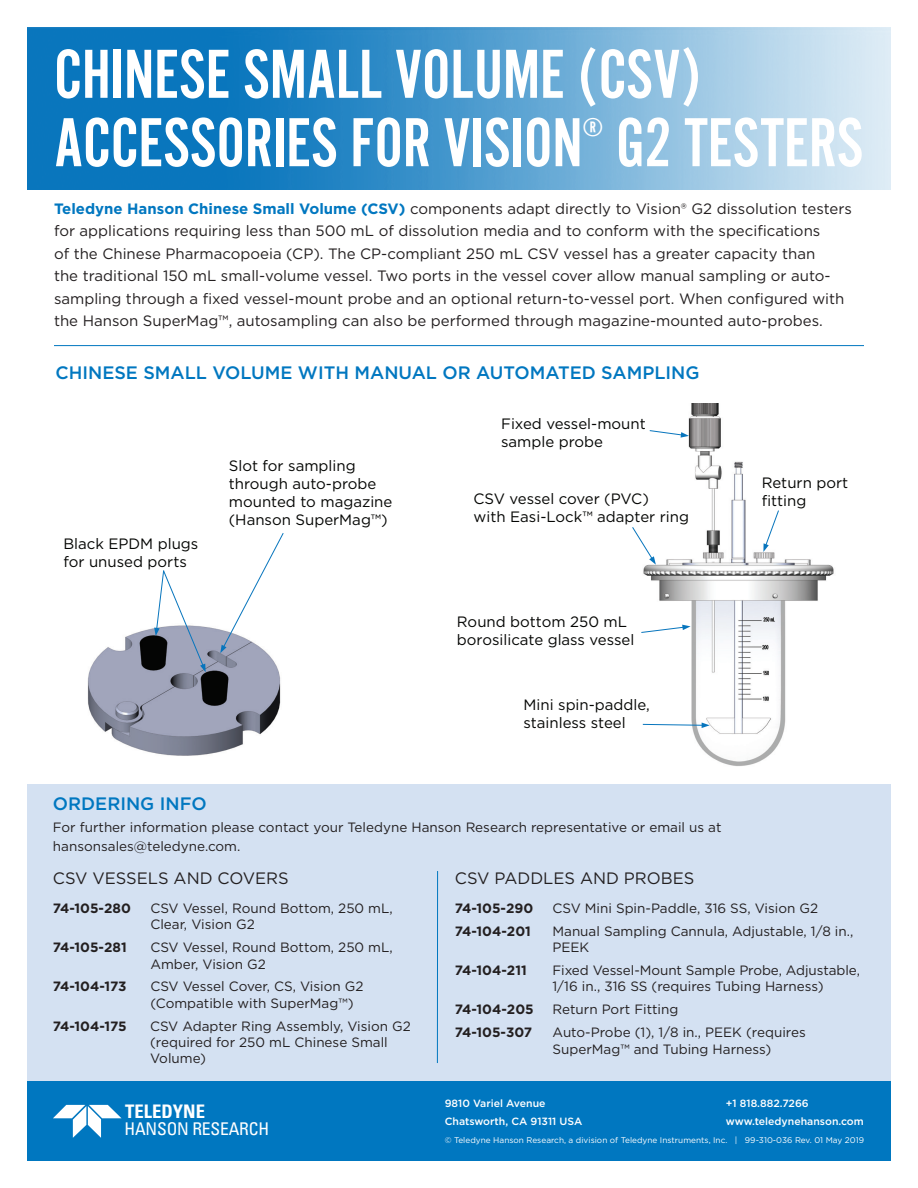
<style>
.page{position:relative;width:918px;height:1188px;background:#fff}
.page>*{position:absolute;margin:0;border:0;box-sizing:border-box;transform-origin:0 0}
.t1{font:72px/68.4px "Alternate Gothic LT No 2";color:#fff}
.t2{font:27px "Alternate Gothic LT No 2";color:#fff}
.t3{font:700 condensed 18.6px "Univers";color:#fff}
.t4{font:500 18px "Gotham";color:#0077c0}
.t5{font:condensed 17.55px "Univers";letter-spacing:-.01em;color:#fff}
.t6{font:16.5px "Gotham";color:#231f20}
.t7{font:15px/22.5px "Gotham";color:#231f20}
.t8{font:15px/18px "Gotham";color:#040503}
.t9{font:13.5px/16.2px "Gotham";color:#231f20}
.t10{font:700 13.5px "Gotham";color:#231f20}
.t11{font:500 10.5px/18px "Gotham";color:#fff}
.t12{font:8.25px "Gotham";color:#fff}
.s1{font-weight:700;color:#0077c0}
</style>
<div class="page">
<hr style="left:54px;top:345px;width:810px;height:1px;background:#0077c0">
<div style="left:27px;top:1080px;width:864px;height:81px;background:#0077c0"></div>
<svg style="left:53px;top:1105px;width:69px;height:33px"></svg>
<div style="left:27px;top:784px;width:864px;height:296px;background:#d4e1f2"></div>
<img style="left:27px;top:27px;width:864px;height:162px">
<hr style="left:437px;top:871px;width:1px;height:192px;background:#0077c0">
<img style="left:643px;top:404px;width:191px;height:362px">
<img style="left:87px;top:627px;width:194px;height:129px">
<svg style="left:641px;top:625px;width:50px;height:8px"></svg>
<svg style="left:649px;top:430px;width:40px;height:8px"></svg>
<svg style="left:632px;top:527px;width:24px;height:38px"></svg>
<svg style="left:763px;top:510px;width:16px;height:42px"></svg>
<svg style="left:154px;top:570px;width:52px;height:102px"></svg>
<svg style="left:220px;top:533px;width:64px;height:120px"></svg>
<svg style="left:642px;top:723px;width:68px;height:5px"></svg>
<h1 class="t1" style="left:54px;top:40px;width:649px">CHINESE SMALL VOLUME (CSV)<br>ACCESSORIES FOR VISION</h1>
<h2 class="t2" style="left:582px;top:113px;width:22px">®</h2>
<h1 class="t1" style="left:616px;top:108px;width:249px">G2 TESTERS</h1>
<p class="t7" style="left:54px;top:197px;width:800px"><span class="s1">Teledyne Hanson Chinese Small Volume (CSV)</span> components adapt directly to Vision® G2 dissolution testers for applications requiring less than 500 mL of dissolution media and to conform with the specifications<br>of the Chinese Pharmacopoeia (CP). The CP-compliant 250 mL CSV vessel has a greater capacity than<br>the traditional 150 mL small-volume vessel. Two ports in the vessel cover allow manual sampling or auto&shy;sampling through a fixed vessel-mount probe and an optional return-to-vessel port. When configured with the Hanson SuperMag™, autosampling can also be performed through magazine-mounted auto-probes.</p>
<h3 class="t4" style="left:55px;top:361px;width:646px">CHINESE SMALL VOLUME WITH MANUAL OR AUTOMATED SAMPLING</h3>
<p class="t8" style="left:63px;top:534px;width:136px">Black EPDM plugs for unused ports</p>
<p class="t8" style="left:229px;top:456px;width:165px">Slot for sampling through auto-probe mounted to magazine (Hanson SuperMag™)</p>
<p class="t8" style="left:501px;top:414px;width:146px">Fixed vessel-mount sample probe</p>
<p class="t8" style="left:474px;top:489px;width:217px">CSV vessel cover (PVC)<br>with Easi-Lock™ adapter ring</p>
<p class="t8" style="left:457px;top:613px;width:179px">Round bottom 250 mL borosilicate glass vessel</p>
<p class="t8" style="left:524px;top:696px;width:128px">Mini spin-paddle, stainless steel</p>
<p class="t8" style="left:762px;top:473px;width:88px">Return port fitting</p>
<h3 class="t4" style="left:53px;top:791px;width:155px">ORDERING INFO</h3>
<p class="t9" style="left:53px;top:817px;width:670px;line-height:19.2px">For further information please contact your Teledyne Hanson Research representative or email us at hansonsales@teledyne.com.</p>
<p class="t6" style="left:455px;top:868px;width:241px">CSV PADDLES AND PROBES</p>
<p class="t10" style="left:455px;top:899px;width:80px">74-105-290</p>
<p class="t9" style="left:552px;top:900px;width:267px">CSV Mini Spin-Paddle, 316 SS, Vision G2</p>
<p class="t10" style="left:455px;top:922px;width:77px">74-104-201</p>
<p class="t9" style="left:552px;top:923px;width:302px">Manual Sampling Cannula, Adjustable, 1/8 in.,<br>PEEK</p>
<p class="t10" style="left:455px;top:962px;width:73px">74-104-211</p>
<p class="t9" style="left:552px;top:962px;width:309px">Fixed Vessel-Mount Sample Probe, Adjustable,<br>1/16 in., 316 SS (requires Tubing Harness)</p>
<p class="t10" style="left:455px;top:1001px;width:80px">74-104-205</p>
<p class="t9" style="left:552px;top:1001px;width:128px">Return Port Fitting</p>
<p class="t10" style="left:455px;top:1024px;width:79px">74-105-307</p>
<p class="t9" style="left:552px;top:1024px;width:255px">Auto-Probe (1), 1/8 in., PEEK (requires<br>SuperMag™ and Tubing Harness)</p>
<p class="t6" style="left:53px;top:868px;width:237px">CSV VESSELS AND COVERS</p>
<p class="t10" style="left:53px;top:899px;width:79px">74-105-280</p>
<p class="t9" style="left:150px;top:900px;width:244px">CSV Vessel, Round Bottom, 250 mL,<br>Clear, Vision G2</p>
<p class="t10" style="left:53px;top:939px;width:75px">74-105-281</p>
<p class="t9" style="left:150px;top:939px;width:244px">CSV Vessel, Round Bottom, 250 mL,<br>Amber, Vision G2</p>
<p class="t10" style="left:53px;top:978px;width:75px">74-104-173</p>
<p class="t9" style="left:150px;top:978px;width:215px">CSV Vessel Cover, CS, Vision G2 (Compatible with SuperMag™)</p>
<p class="t10" style="left:53px;top:1017px;width:75px">74-104-175</p>
<p class="t9" style="left:150px;top:1017px;width:262px">CSV Adapter Ring Assembly, Vision G2 (required for 250 mL Chinese Small<br>Volume)</p>
<h3 class="t3" style="left:125px;top:1100px;width:81px">TELEDYNE</h3>
<p class="t5" style="left:125px;top:1118px;width:146px">HANSON RESEARCH</p>
<p class="t11" style="left:445px;top:1094px;width:139px">9810 Variel Avenue<br>Chatsworth, CA 91311 USA</p>
<p class="t11" style="left:726px;top:1094px;width:139px">+1 818.882.7266 www.teledynehanson.com</p>
<p class="t12" style="left:445px;top:1135px;width:421px">© Teledyne Hanson Research, a division of Teledyne Instruments, Inc. | 99-310-036 Rev. 01 May 2019</p>
</div>
